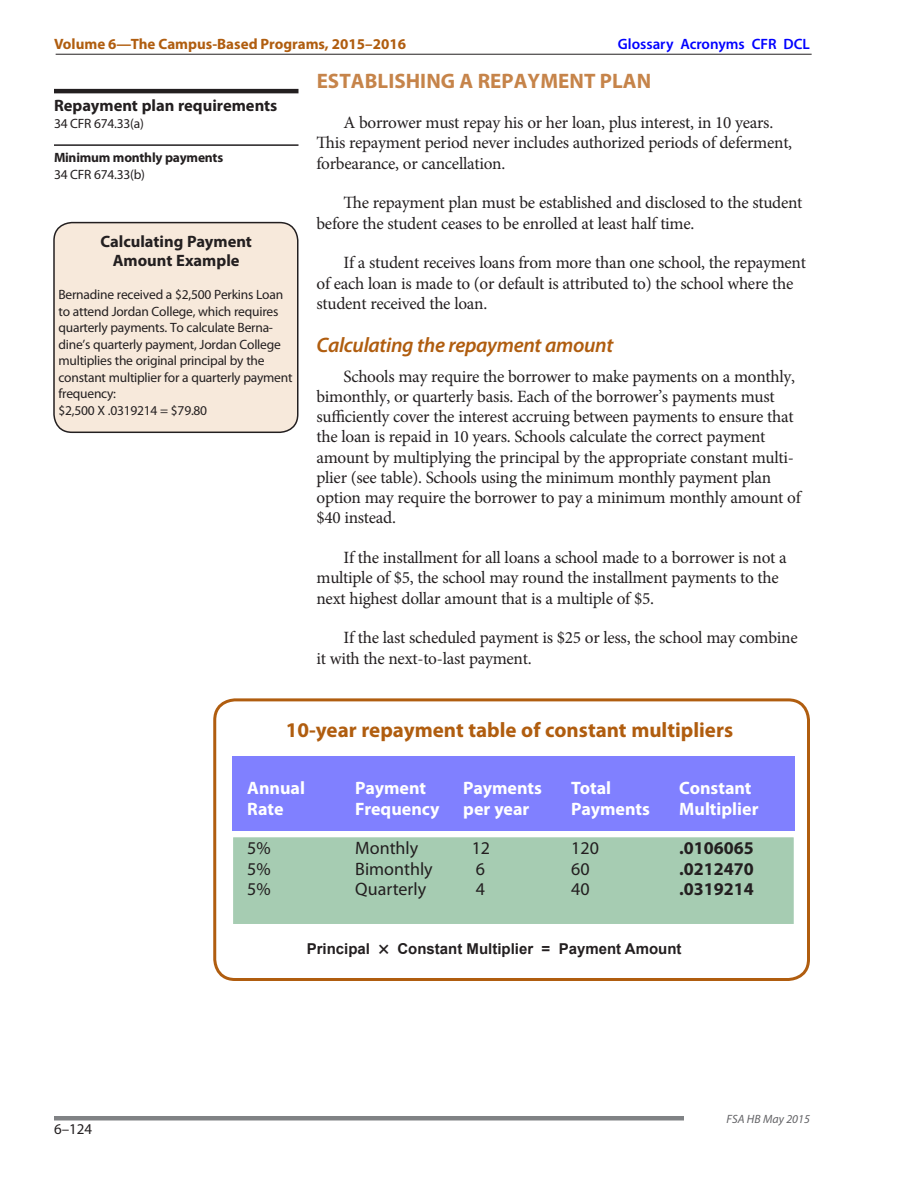
<style>
.page{position:relative;width:918px;height:1188px;background:#fff}
.page>*{position:absolute;margin:0;border:0;box-sizing:border-box;transform-origin:0 0}
.Boxed_Head__ID{font:700 21px "Myriad Pro";color:#b05d0f}
.New_Heading_2__ID{font:italic 600 21px "Myriad Pro";letter-spacing:-.015em;color:#b05d0f}
.New_Heading_1__ID{font:700 21px "Myriad Pro";letter-spacing:.005em;color:#c6844a}
.Boxed_Text_No_Indent{font:700 18px "Myriad Pro";color:#fff}
.Boxed_Text_No_Indent-2{font:18px "Myriad Pro";color:#231f20}
.Boxed_Text_No_Indent-3{font:700 18px "Myriad Pro";color:#231f20}
.Body_Text__ID{font:17.25px/20.2px "Minion Pro";letter-spacing:-.015em;color:#231f20}
.Sidebar_Example_Head{font:700 16.5px/19.5px "Myriad Pro";color:#231f20;text-align:center}
.Sidebar_Head__ID{font:700 16.5px "Myriad Pro";color:#231f20}
.Formula__ID{font:700 15px "Arial";color:#231f20}
.t1{font:700 15px "Myriad Pro";color:#b05d0f}
.t2{font:600 15px "Myriad Pro";color:#00f}
.t3{font:15px "Myriad Pro";color:#231f20}
.Sidebar_Example_Text{font:13.5px/16.5px "Myriad Pro";letter-spacing:-.015em;color:#231f20}
.Sidebar_Text__ID{font:13.5px "Myriad Pro";letter-spacing:-.015em;color:#231f20}
.Sidebar_Subhead__ID{font:700 13.5px "Myriad Pro";letter-spacing:-.015em;color:#231f20}
.t4{font:italic 12px "Myriad Pro";color:#636366}
.s1{font-family:"Myriad Pro";font-size:18px}
</style>
<div class="page">
<hr style="left:56px;top:54px;width:756px;height:1px;background:#231f20">
<hr style="left:54px;top:1116px;width:630px;height:4px;background:#808285">
<div style="left:54px;top:223px;width:244px;height:209px;background:#f7e9db;border-radius:18px"></div>
<div style="left:53px;top:222px;width:245px;height:211px;border:2px solid #231f20;border-radius:18px"></div>
<div style="left:213px;top:698px;width:597px;height:283px;border:3px solid #b05d0f;border-radius:20px"></div>
<div style="left:232px;top:757px;width:563px;height:74px;background:#8080ff"></div>
<div style="left:232px;top:836px;width:563px;height:89px;background:#a6ccb2;border:2px solid #fff"></div>
<hr style="left:54px;top:89px;width:244px;height:4px;background:#231f20">
<hr style="left:54px;top:144px;width:244px;height:2px;background:#231f20">
<p class="t1" style="left:54px;top:34px;width:354px">Volume 6—The Campus-Based Programs, 2015–2016</p>
<p class="t2" style="left:618px;top:34px;width:194px">Glossary Acronyms CFR DCL</p>
<p class="New_Heading_1__ID" style="left:317px;top:68px;width:336px">ESTABLISHING A REPAYMENT PLAN</p>
<p class="Body_Text__ID" style="left:316px;top:113px;width:477px;text-indent:27px">A borrower must repay his or her loan, plus interest, in 10 years.<br>This repayment period never includes authorized periods of deferment, forbearance, or cancellation.</p>
<p class="Body_Text__ID" style="left:316px;top:193px;width:488px;text-indent:27px">The repayment plan must be established and disclosed to the student before the student ceases to be enrolled at least half time.</p>
<p class="Body_Text__ID" style="left:316px;top:253px;width:491px;text-indent:27px">If a student receives loans from more than one school, the repayment of each loan is made to (or default is attributed to) the school where the student received the loan.</p>
<p class="New_Heading_2__ID" style="left:316px;top:332px;width:298px">Calculating the repayment amount</p>
<p class="Body_Text__ID" style="left:316px;top:366px;width:486px;text-indent:27px">Schools may require the borrower to make payments on a monthly, bimonthly, or quarterly basis. Each of the borrower’s payments must sufficiently cover the interest accruing between payments to ensure that the loan is repaid in 10 years. Schools calculate the correct payment amount by multiplying the principal by the appropriate constant multi&shy;plier (see table). Schools using the minimum monthly payment plan option may require the borrower to pay a minimum monthly amount of $40 instead.</p>
<p class="Body_Text__ID" style="left:316px;top:548px;width:472px;text-indent:27px">If the installment for all loans a school made to a borrower is not a multiple of $5, the school may round the installment payments to the next highest dollar amount that is a multiple of $5.</p>
<p class="Body_Text__ID" style="left:316px;top:628px;width:483px;text-indent:27px">If the last scheduled payment is $25 or less, the school may combine it with the next-to-last payment.</p>
<p class="Sidebar_Head__ID" style="left:54px;top:95px;width:225px">Repayment plan requirements</p>
<p class="Sidebar_Text__ID" style="left:54px;top:115px;width:91px">34 CFR 674.33(a)</p>
<p class="Sidebar_Subhead__ID" style="left:54px;top:149px;width:171px">Minimum monthly payments</p>
<p class="Sidebar_Text__ID" style="left:54px;top:166px;width:93px">34 CFR 674.33(b)</p>
<p class="Sidebar_Example_Head" style="left:100px;top:231px;width:153px">Calculating Payment<br>Amount Example</p>
<p class="Sidebar_Example_Text" style="left:58px;top:286px;width:235px">Bernadine received a $2,500 Perkins Loan to attend Jordan College, which requires quarterly payments. To calculate Berna&shy;dine’s quarterly payment, Jordan College multiplies the original principal by the constant multiplier for a quarterly payment frequency:</p>
<p class="Sidebar_Example_Text" style="left:58px;top:402px;width:150px">$2,500 X .0319214 = $79.80</p>
<p class="Boxed_Head__ID" style="left:286px;top:716px;width:449px">10-year repayment table of constant multipliers</p>
<p class="Boxed_Text_No_Indent" style="left:247px;top:777px;width:59px">Annual</p>
<p class="Boxed_Text_No_Indent" style="left:355px;top:777px;width:72px">Payment</p>
<p class="Boxed_Text_No_Indent" style="left:463px;top:777px;width:80px">Payments</p>
<p class="Boxed_Text_No_Indent" style="left:571px;top:777px;width:41px">Total</p>
<p class="Boxed_Text_No_Indent" style="left:679px;top:777px;width:74px">Constant</p>
<p class="Boxed_Text_No_Indent" style="left:247px;top:797px;width:38px">Rate</p>
<p class="Boxed_Text_No_Indent" style="left:355px;top:797px;width:86px">Frequency</p>
<p class="Boxed_Text_No_Indent" style="left:463px;top:797px;width:68px">per year</p>
<p class="Boxed_Text_No_Indent" style="left:571px;top:797px;width:80px">Payments</p>
<p class="Boxed_Text_No_Indent" style="left:679px;top:797px;width:81px">Multiplier</p>
<p class="Boxed_Text_No_Indent-2" style="left:247px;top:837px;width:25px">5%</p>
<p class="Boxed_Text_No_Indent-2" style="left:355px;top:837px;width:65px">Monthly</p>
<p class="Boxed_Text_No_Indent-2" style="left:472px;top:837px;width:20px">12</p>
<p class="Boxed_Text_No_Indent-2" style="left:571px;top:837px;width:29px">120</p>
<p class="Boxed_Text_No_Indent-3" style="left:679px;top:837px;width:76px">.0106065</p>
<p class="Boxed_Text_No_Indent-2" style="left:247px;top:858px;width:25px">5%</p>
<p class="Boxed_Text_No_Indent-2" style="left:355px;top:858px;width:79px">Bimonthly</p>
<p class="Boxed_Text_No_Indent-2" style="left:476px;top:858px;width:11px">6</p>
<p class="Boxed_Text_No_Indent-2" style="left:571px;top:858px;width:20px">60</p>
<p class="Boxed_Text_No_Indent-3" style="left:679px;top:857px;width:76px">.0212470</p>
<p class="Boxed_Text_No_Indent-2" style="left:247px;top:878px;width:25px">5%</p>
<p class="Boxed_Text_No_Indent-2" style="left:355px;top:878px;width:72px">Quarterly</p>
<p class="Boxed_Text_No_Indent-2" style="left:476px;top:878px;width:11px">4</p>
<p class="Boxed_Text_No_Indent-2" style="left:571px;top:878px;width:20px">40</p>
<p class="Boxed_Text_No_Indent-3" style="left:679px;top:877px;width:76px">.0319214</p>
<p class="t3" style="left:54px;top:1120px;width:40px">6–124</p>
<p class="Formula__ID" style="left:307px;top:938px;width:376px">Principal <span class="s1">×</span> Constant Multiplier = Payment Amount</p>
<p class="t4" style="left:727px;top:1111px;width:85px">FSA HB May 2015</p>
</div>
